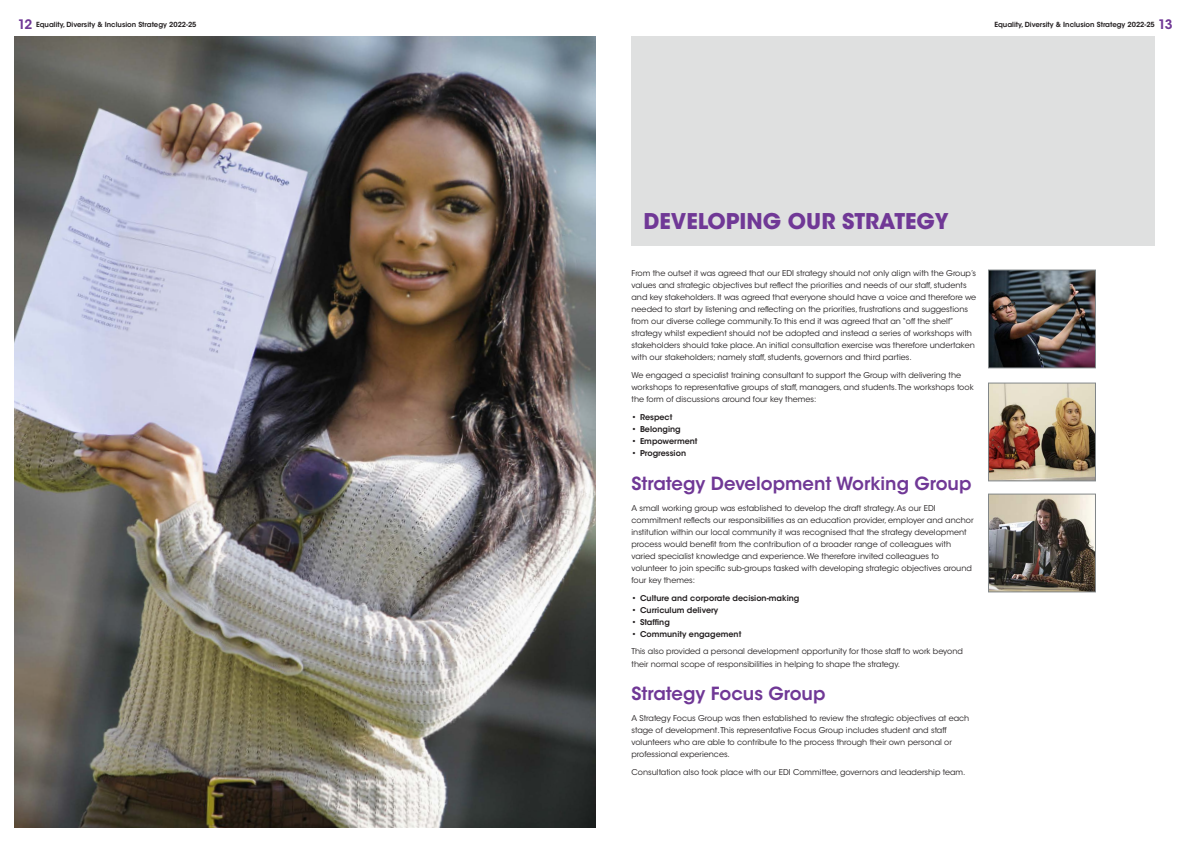
<style>
.page{position:relative;width:1191px;height:842px;background:#fff}
.page>*{position:absolute;margin:0;border:0;box-sizing:border-box;transform-origin:0 0}
.t1{font:700 21.6px "ITC Avant Garde Std";color:#703896}
.t2{font:600 18px "ITC Avant Garde Std";color:#703896}
.t3{font:600 13px "ITC Avant Garde Std";color:#703896}
.t4{font:8px/12px "ITC Avant Garde Std";color:#231f20}
.t5{font:600 8px "ITC Avant Garde Std";color:#231f20}
.t6{font:600 7px "ITC Avant Garde Std";color:#231f20}
</style>
<div class="page">
<img style="left:14px;top:36px;width:581px;height:792px">
<img style="left:990px;top:272px;width:104px;height:94px">
<div style="left:988px;top:270px;width:108px;height:98px;border:1px solid #828789"></div>
<img style="left:990px;top:385px;width:104px;height:94px">
<div style="left:988px;top:383px;width:108px;height:98px;border:1px solid #828789"></div>
<img style="left:990px;top:496px;width:104px;height:94px">
<div style="left:988px;top:494px;width:108px;height:98px;border:1px solid #828789"></div>
<div style="left:631px;top:36px;width:524px;height:210px;background:#dfe0e0"></div>
<p class="t3" style="left:18px;top:16px;width:16px">12</p>
<p class="t3" style="left:1158px;top:16px;width:16px">13</p>
<p class="t6" style="left:36px;top:20px;width:162px">Equality, Diversity &amp; Inclusion Strategy 2022-25</p>
<p class="t6" style="left:994px;top:20px;width:162px">Equality, Diversity &amp; Inclusion Strategy 2022-25</p>
<p class="t1" style="left:643px;top:207px;width:307px">DEVELOPING OUR STRATEGY</p>
<p class="t4" style="left:631px;top:268px;width:346px">From the outset it was agreed that our EDI strategy should not only align with the Group’s values and strategic objectives but reflect the priorities and needs of our staff, students and key stakeholders. It was agreed that everyone should have a voice and therefore we needed to start by listening and reflecting on the priorities, frustrations and suggestions from our diverse college community. To this end it was agreed that an “off the shelf” strategy whilst expedient should not be adopted and instead a series of workshops with stakeholders should take place. An initial consultation exercise was therefore undertaken with our stakeholders; namely staff, students, governors and third parties.</p>
<p class="t4" style="left:631px;top:369px;width:344px">We engaged a specialist training consultant to support the Group with delivering the workshops to representative groups of staff, managers, and students. The workshops took the form of discussions around four key themes:</p>
<p class="t5" style="left:631px;top:412px;width:42px">• Respect</p>
<p class="t5" style="left:631px;top:424px;width:51px">• Belonging</p>
<p class="t5" style="left:631px;top:436px;width:68px">• Empowerment</p>
<p class="t5" style="left:631px;top:448px;width:56px">• Progression</p>
<p class="t2" style="left:631px;top:472px;width:341px">Strategy Development Working Group</p>
<p class="t4" style="left:631px;top:502px;width:344px">A small working group was established to develop the draft strategy. As our EDI commitment reflects our responsibilities as an education provider, employer and anchor institution within our local community it was recognised that the strategy development process would benefit from the contribution of a broader range of colleagues with varied specialist knowledge and experience. We therefore invited colleagues to volunteer to join specific sub-groups tasked with developing strategic objectives around four key themes:</p>
<p class="t5" style="left:631px;top:593px;width:169px">• Culture and corporate decision-making</p>
<p class="t5" style="left:631px;top:605px;width:88px">• Curriculum delivery</p>
<p class="t5" style="left:631px;top:617px;width:40px">• Staffing</p>
<p class="t5" style="left:631px;top:629px;width:111px">• Community engagement</p>
<p class="t4" style="left:631px;top:645px;width:333px;line-height:13px">This also provided a personal development opportunity for those staff to work beyond their normal scope of responsibilities in helping to shape the strategy.</p>
<p class="t2" style="left:631px;top:682px;width:195px">Strategy Focus Group</p>
<p class="t4" style="left:631px;top:712px;width:339px">A Strategy Focus Group was then established to review the strategic objectives at each stage of development. This representative Focus Group includes student and staff volunteers who are able to contribute to the process through their own personal or professional experiences.</p>
<p class="t4" style="left:631px;top:766px;width:335px">Consultation also took place with our EDI Committee, governors and leadership team.</p>
</div>
